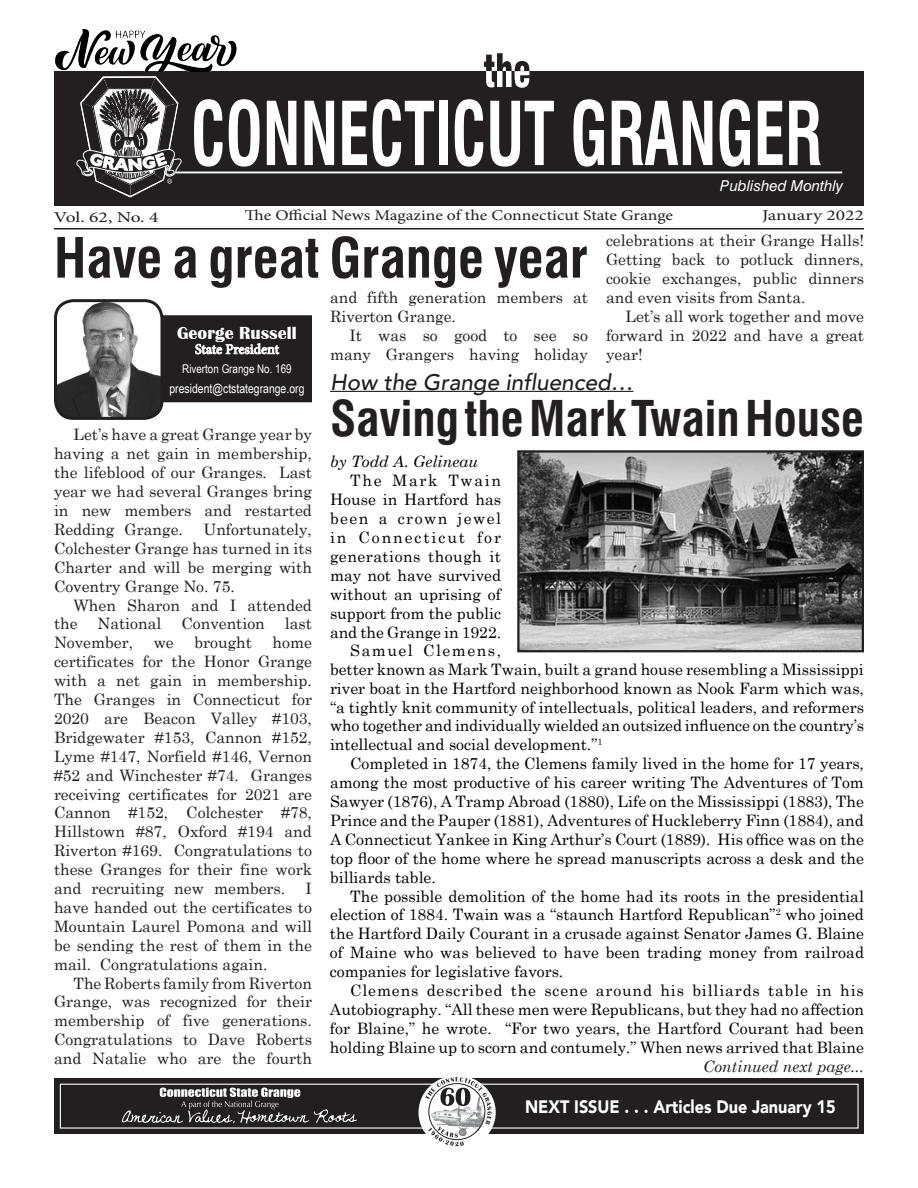
<style>
.page{position:relative;width:918px;height:1188px;background:#fff}
.page>*{position:absolute;margin:0;border:0;box-sizing:border-box;transform-origin:0 0}
.t1{font:700 condensed 85.5px "Swiss 721 BT";color:#fff;scale:.74 1}
.t2{font:700 condensed 54px "Swiss 721 BT";color:#231f20}
.t3{font:700 condensed 48px "Swiss 721 BT";color:#231f20}
.t4{font:italic 500 22.5px "Avenir";color:#231f20}
.t5{font:900 18px "Avenir";color:#fff;scale:.9 1}
.t6{font:700 18px "Britannic";color:#fff}
.t7{font:15.75px "Century Schoolbook";color:#000}
.t8{font:15.75px/18.9px "Century Schoolbook";color:#231f20;text-align:justify}
.t9{font:15.75px "Century Schoolbook";letter-spacing:.055em;color:#000}
.t10{font:15.75px "Century Schoolbook";letter-spacing:.095em;color:#000}
.t11{font:italic 15.75px "Century Schoolbook";color:#231f20}
.t12{font:15.75px "Century Schoolbook";letter-spacing:.03em;color:#000}
.t13{font:italic 15.75px "Century Schoolbook";color:#000}
.t14{font:15.75px "Century Schoolbook";letter-spacing:.12em;color:#000}
.t15{font:15.75px "Century Schoolbook";letter-spacing:.105em;color:#000}
.t16{font:15px "Minion Pro";color:#231f20;scale:1.18 1}
.t17{font:15px "Minion Pro";color:#231f20;scale:1.3 1}
.t18{font:italic 15px "Swiss 721 BT";color:#fff}
.t19{font:14.25px "Minion Pro";letter-spacing:-.005em;color:#fff}
.t20{font:12.75px "Arial Narrow";color:#fff}
.t21{font:12px "Arial Narrow";color:#fff}
</style>
<div class="page">
<div style="left:54px;top:71px;width:810px;height:135px;background:#231f20"></div>
<svg style="left:484px;top:53px;width:45px;height:35px"></svg>
<svg style="left:76px;top:76px;width:105px;height:121px"></svg>
<hr style="left:176px;top:172px;width:666px;height:1px;background:#fff">
<div style="left:54px;top:1078px;width:810px;height:56px;background:#231f20"></div>
<div style="left:60px;top:1084px;width:799px;height:45px;border:1px solid #fff"></div>
<div style="left:418px;top:1075px;width:78px;height:74px;background:#fff;border-radius:50%"></div>
<hr style="left:54px;top:228px;width:810px;height:2px;background:#231f20">
<svg style="left:122px;top:1088px;width:235px;height:36px"></svg>
<div style="left:162px;top:316px;width:149px;height:86px;background:#231f20"></div>
<div style="left:161px;top:315px;width:151px;height:87px;border:2px solid #231f20"></div>
<svg style="left:195px;top:343px;width:85px;height:12px"></svg>
<img style="left:56px;top:303px;width:104px;height:115px">
<div style="left:54px;top:299px;width:110px;height:121px;border:3px solid #231f20;border-radius:18px"></div>
<svg style="left:425px;top:1077px;width:67px;height:69px"></svg>
<img style="left:55px;top:29px;width:182px;height:43px">
<hr style="left:330px;top:391px;width:303px;height:1px;background:#231f20">
<img style="left:520px;top:453px;width:341px;height:196px">
<div style="left:517px;top:450px;width:347px;height:202px;border:2px solid #231f20"></div>
<h1 class="t1" style="left:191px;top:83px;width:854px">CONNECTICUT GRANGER</h1>
<p class="t18" style="left:720px;top:176px;width:124px">Published Monthly</p>
<p class="t17" style="left:54px;top:207px;width:82px">Vol. 62, No. 4</p>
<p class="t16" style="left:245px;top:205px;width:364px">The Official News Magazine of the Connecticut State Grange</p>
<p class="t17" style="left:762px;top:205px;width:80px">January 2022</p>
<p class="t8" style="left:606px;top:231px;width:260px">celebrations at their Grange Halls!<br>Getting back to potluck dinners, cookie exchanges, public dinners and even visits from Santa.</p>
<p class="t8" style="left:606px;top:306px;width:260px;text-indent:19px">Let’s all work together and move forward in 2022 and have a great year!</p>
<h2 class="t2" style="left:54px;top:226px;width:536px">Have a great Grange year</h2>
<p class="t8" style="left:330px;top:288px;width:259px">and fifth generation members at<br>Riverton Grange.</p>
<p class="t8" style="left:330px;top:326px;width:260px;text-align:right">It was so good to see so many Grangers having holiday</p>
<p class="t6" style="left:177px;top:323px;width:121px">George Russell</p>
<p class="t19" style="left:195px;top:340px;width:86px">State President</p>
<p class="t21" style="left:182px;top:362px;width:111px">Riverton Grange No. 169</p>
<p class="t20" style="left:169px;top:381px;width:136px">president@ctstategrange.org</p>
<h3 class="t4" style="left:330px;top:368px;width:305px">How the Grange influenced…</h3>
<p class="t8" style="left:54px;top:425px;width:260px;text-indent:19px">Let’s have a great Grange year by having a net gain in membership, the lifeblood of our Granges. Last year we had several Granges bring in new members and restarted Redding Grange.</p>
<p class="t8" style="left:54px;top:519px;width:260px;text-indent:150px">Unfortunately, Colchester Grange has turned in its Charter and will be merging with Coventry Grange No. 75.</p>
<p class="t8" style="left:54px;top:595px;width:259px;text-indent:19px">When Sharon and I attended the</p>
<p class="t8" style="left:98px;top:614px;width:65px">National</p>
<p class="t8" style="left:181px;top:614px;width:85px">Convention</p>
<p class="t8" style="left:285px;top:614px;width:29px">last</p>
<p class="t8" style="left:54px;top:633px;width:81px">November,</p>
<p class="t8" style="left:154px;top:633px;width:22px">we</p>
<p class="t8" style="left:195px;top:633px;width:59px">brought</p>
<p class="t8" style="left:54px;top:633px;width:260px;text-indent:219px">home certificates for the Honor Grange with a net gain in membership.<br>The Granges in Connecticut for 2020 are Beacon Valley #103, Bridgewater #153, Cannon #152, Lyme #147, Norfield #146, Vernon #52 and Winchester #74. Granges receiving certificates for 2021 are Cannon #152, Colchester #78, Hillstown #87, Oxford #194 and Riverton #169. Congratulations to these Granges for their fine work and recruiting new members.</p>
<p class="t8" style="left:54px;top:879px;width:260px;text-indent:252px">I have handed out the certificates to Mountain Laurel Pomona and will be sending the rest of them in the mail. Congratulations again.</p>
<p class="t8" style="left:54px;top:973px;width:260px;text-indent:19px">The Roberts family from Riverton Grange, was recognized for their membership of five generations.<br>Congratulations to Dave Roberts and Natalie who are the fourth</p>
<h3 class="t3" style="left:330px;top:390px;width:536px">Saving the Mark Twain House</h3>
<p class="t13" style="left:330px;top:452px;width:150px">by Todd A. Gelineau</p>
<p class="t15" style="left:350px;top:471px;width:152px">The Mark Twain</p>
<p class="t7" style="left:330px;top:490px;width:173px">House in Hartford has</p>
<p class="t10" style="left:330px;top:509px;width:173px">been a crown jewel</p>
<p class="t14" style="left:330px;top:527px;width:173px">in Connecticut for</p>
<p class="t12" style="left:330px;top:546px;width:173px">generations though it</p>
<p class="t7" style="left:330px;top:565px;width:173px">may not have survived</p>
<p class="t7" style="left:330px;top:584px;width:173px">without an uprising of</p>
<p class="t7" style="left:330px;top:603px;width:173px">support from the public</p>
<p class="t7" style="left:330px;top:622px;width:173px">and the Grange in 1922.</p>
<p class="t10" style="left:350px;top:641px;width:152px">Samuel Clemens,</p>
<p class="t7" style="left:330px;top:659px;width:535px">better known as Mark Twain, built a grand house resembling a Mississippi</p>
<p class="t7" style="left:330px;top:678px;width:536px">river boat in the Hartford neighborhood known as Nook Farm which was,</p>
<p class="t7" style="left:330px;top:697px;width:536px">“a tightly knit community of intellectuals, political leaders, and reformers</p>
<p class="t7" style="left:330px;top:716px;width:536px">who together and individually wielded an outsized influence on the country’s</p>
<p class="t7" style="left:330px;top:735px;width:274px">intellectual and social development.”<sup>1</sup></p>
<p class="t7" style="left:350px;top:754px;width:515px">Completed in 1874, the Clemens family lived in the home for 17 years,</p>
<p class="t7" style="left:330px;top:773px;width:535px">among the most productive of his career writing The Adventures of Tom</p>
<p class="t7" style="left:330px;top:792px;width:535px">Sawyer (1876), A Tramp Abroad (1880), Life on the Mississippi (1883), The</p>
<p class="t7" style="left:330px;top:810px;width:535px">Prince and the Pauper (1881), Adventures of Huckleberry Finn (1884), and</p>
<p class="t7" style="left:330px;top:829px;width:536px">A Connecticut Yankee in King Arthur’s Court (1889). His office was on the</p>
<p class="t7" style="left:330px;top:848px;width:536px">top floor of the home where he spread manuscripts across a desk and the</p>
<p class="t7" style="left:330px;top:867px;width:107px">billiards table.</p>
<p class="t7" style="left:350px;top:886px;width:515px">The possible demolition of the home had its roots in the presidential</p>
<p class="t7" style="left:330px;top:905px;width:536px">election of 1884. Twain was a “staunch Hartford Republican”<sup>2</sup> who joined</p>
<p class="t7" style="left:330px;top:924px;width:535px">the Hartford Daily Courant in a crusade against Senator James G. Blaine</p>
<p class="t7" style="left:330px;top:943px;width:536px">of Maine who was believed to have been trading money from railroad</p>
<p class="t7" style="left:330px;top:962px;width:235px">companies for legislative favors.</p>
<p class="t9" style="left:350px;top:981px;width:515px">Clemens described the scene around his billiards table in his</p>
<p class="t7" style="left:330px;top:999px;width:536px">Autobiography. “All these men were Republicans, but they had no affection</p>
<p class="t7" style="left:330px;top:1018px;width:536px">for Blaine,” he wrote. “For two years, the Hartford Courant had been</p>
<p class="t7" style="left:330px;top:1037px;width:536px">holding Blaine up to scorn and contumely.” When news arrived that Blaine</p>
<p class="t11" style="left:703px;top:1057px;width:162px">Continued next page...</p>
<p class="t5" style="left:525px;top:1091px;width:347px">NEXT ISSUE . . . Articles Due January 15</p>
</div>
